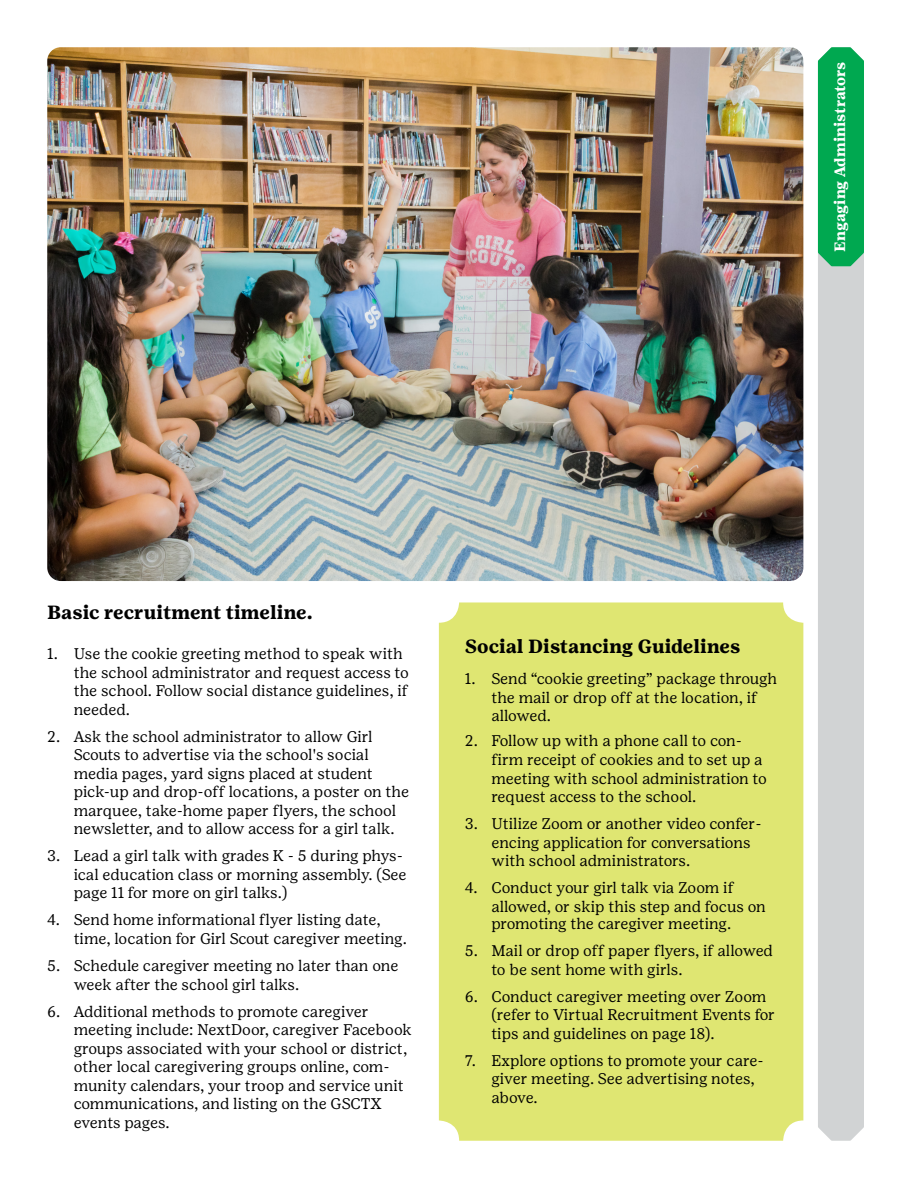
<style>
.page{position:relative;width:918px;height:1188px;background:#fff}
.page>*{position:absolute;margin:0;border:0;box-sizing:border-box;transform-origin:0 0}
.t1{font:700 19.05px "Girl Scout Text";color:#000}
.t2{font:15.45px/18.5px "Girl Scout Text";color:#000}
.t3{font:700 15px "Girl Scout Text";color:#fff}
</style>
<div class="page">
<div style="left:818px;top:266px;width:46px;height:875px;background:#d1d3d4"></div>
<div style="left:818px;top:47px;width:46px;height:219px;background:#00a850"></div>
<img style="left:47px;top:47px;width:756px;height:534px">
<div style="left:439px;top:602px;width:364px;height:539px;background:#dfe672;border-radius:20px"></div>
<p class="t3" style="left:831px;top:252px;width:191px;rotate:-90deg">Engaging Administrators</p>
<p class="t1" style="left:47px;top:601px;width:267px">Basic recruitment timeline.</p>
<p class="t2" style="left:74px;top:645px;width:337px;text-indent:-26px">1. Use the cookie greeting method to speak with the school administrator and request access to the school. Follow social distance guidelines, if needed.</p>
<p class="t2" style="left:74px;top:727px;width:337px;text-indent:-26px">2. Ask the school administrator to allow Girl Scouts to advertise via the school's social media pages, yard signs placed at student pick-up and drop-off locations, a poster on the marquee, take-home paper flyers, the school newsletter, and to allow access for a girl talk.</p>
<p class="t2" style="left:74px;top:847px;width:334px;text-indent:-26px">3. Lead a girl talk with grades K - 5 during phys&shy;ical education class or morning assembly. (See page 11 for more on girl talks.)</p>
<p class="t2" style="left:74px;top:911px;width:335px;text-indent:-26px">4. Send home informational flyer listing date, time, location for Girl Scout caregiver meeting.</p>
<p class="t2" style="left:74px;top:956px;width:326px;text-indent:-26px">5. Schedule caregiver meeting no later than one week after the school girl talks.</p>
<p class="t2" style="left:74px;top:1002px;width:340px;text-indent:-26px">6. Additional methods to promote caregiver meeting include: NextDoor, caregiver Facebook groups associated with your school or district, other local caregivering groups online, com&shy;munity calendars, your troop and service unit communications, and listing on the GSCTX events pages.</p>
<p class="t1" style="left:465px;top:635px;width:277px">Social Distancing Guidelines</p>
<p class="t2" style="left:491px;top:670px;width:287px;text-indent:-26px">1. Send “cookie greeting” package through the mail or drop off at the location, if allowed.</p>
<p class="t2" style="left:491px;top:732px;width:277px;text-indent:-26px">2. Follow up with a phone call to con&shy;firm receipt of cookies and to set up a meeting with school administration to request access to the school.</p>
<p class="t2" style="left:491px;top:815px;width:272px;text-indent:-26px">3. Utilize Zoom or another video confer&shy;encing application for conversations with school administrators.</p>
<p class="t2" style="left:491px;top:879px;width:276px;text-indent:-26px">4. Conduct your girl talk via Zoom if allowed, or skip this step and focus on promoting the caregiver meeting.</p>
<p class="t2" style="left:491px;top:942px;width:283px;text-indent:-26px">5. Mail or drop off paper flyers, if allowed to be sent home with girls.</p>
<p class="t2" style="left:491px;top:987px;width:285px;text-indent:-26px">6. Conduct caregiver meeting over Zoom (refer to Virtual Recruitment Events for tips and guidelines on page 18).</p>
<p class="t2" style="left:491px;top:1051px;width:274px;text-indent:-26px">7. Explore options to promote your care&shy;giver meeting. See advertising notes, above.</p>
</div>
